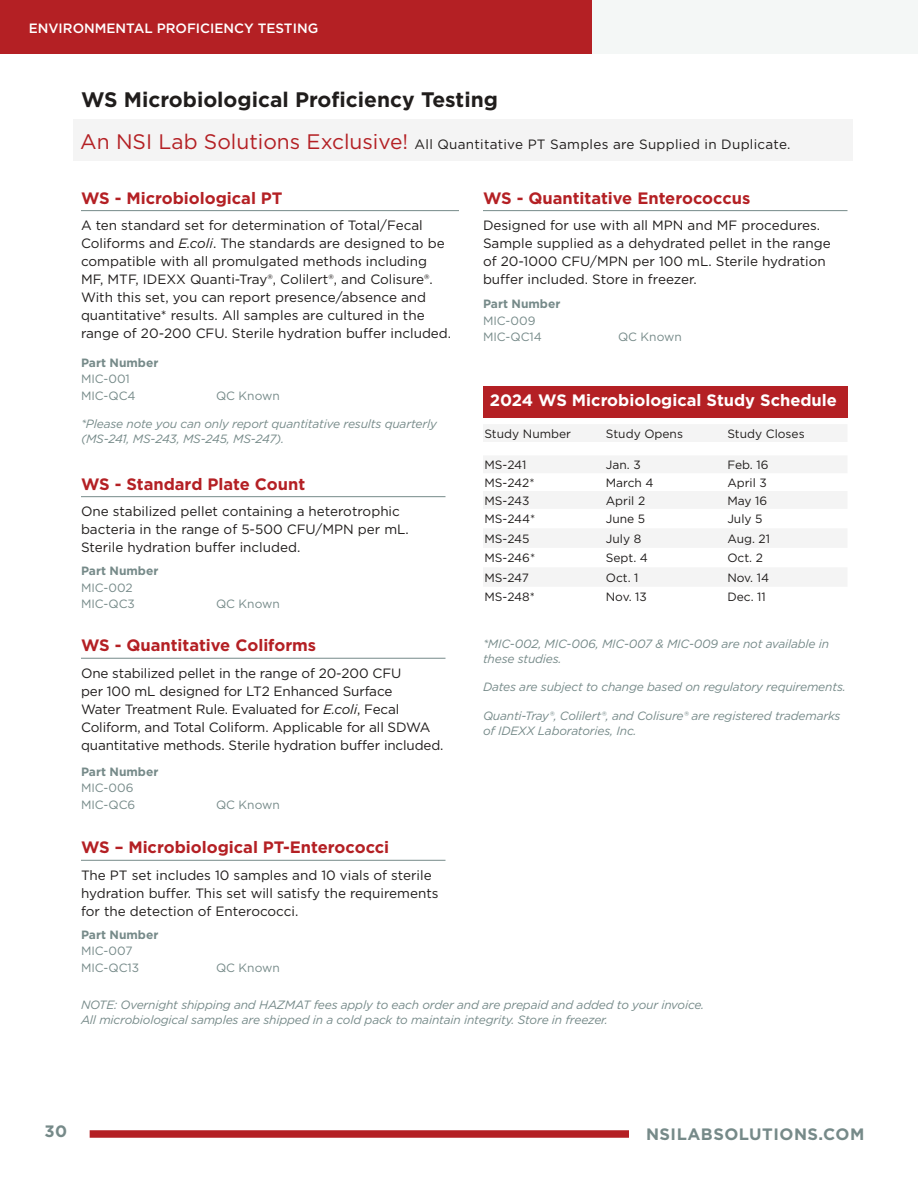
<style>
.page{position:relative;width:918px;height:1188px;background:#fff}
.page>*{position:absolute;margin:0;border:0;box-sizing:border-box;transform-origin:0 0}
.t1{font:700 21px "Gotham";color:#201d1c}
.t2{font:700 16.5px "Gotham";color:#b42024}
.t3{font:700 16.5px "Gotham";color:#fff}
.t4{font:700 16.5px "Gotham";letter-spacing:.03em;color:#768a89}
.t5{font:13.5px/18px "Gotham";color:#201d1c}
.t6{font:13.5px "Gotham";letter-spacing:.02em;color:#201d1c}
.t7{font:500 13.5px "Gotham";color:#fff}
.t8{font:italic 12px/15px "Gotham";letter-spacing:-.015em;color:#768a89}
.t9{font:12px "Gotham";color:#201d1c}
.t10{font:12px/16.5px "Gotham";color:#768a89}
.t11{font:700 12px "Gotham";color:#768a89}
.s1{font-size:21px;color:#b42024}
.s2{font-style:italic}
</style>
<div class="page">
<div style="left:0;top:0;width:918px;height:54px;background:#f4f7f6"></div>
<div style="left:0;top:0;width:592px;height:54px;background:#b42024"></div>
<div style="left:90px;top:1130px;width:539px;height:8px;background:#b42024"></div>
<hr style="left:81px;top:210px;width:378px;height:1px;background:#768a89">
<hr style="left:81px;top:496px;width:365px;height:1px;background:#768a89">
<hr style="left:81px;top:658px;width:365px;height:1px;background:#768a89">
<div style="left:483px;top:386px;width:365px;height:31px;background:#b42024"></div>
<svg style="left:483px;top:425px;width:364px;height:161px;fill:#f4f4f4"></svg>
<hr style="left:81px;top:860px;width:365px;height:1px;background:#768a89">
<hr style="left:483px;top:210px;width:365px;height:1px;background:#768a89">
<div style="left:74px;top:120px;width:780px;height:41px;background:#f4f4f4"></div>
<p class="t7" style="left:29px;top:19px;width:291px">ENVIRONMENTAL PROFICIENCY TESTING</p>
<h1 class="t1" style="left:81px;top:85px;width:418px">WS Microbiological Proficiency Testing</h1>
<p class="t6" style="left:80px;top:135px;width:712px"><span class="s1">An NSI Lab Solutions Exclusive!</span> All Quantitative PT Samples are Supplied in Duplicate.</p>
<p class="t2" style="left:81px;top:187px;width:203px">WS - Microbiological PT</p>
<p class="t5" style="left:81px;top:216px;width:372px">A ten standard set for determination of Total/Fecal Coliforms and <span class="s2">E.coli</span>. The standards are designed to be compatible with all promulgated methods including MF, MTF, IDEXX Quanti-Tray®, Colilert®, and Colisure®.<br>With this set, you can report presence/absence and quantitative* results. All samples are cultured in the range of 20-200 CFU. Sterile hydration buffer included.</p>
<p class="t11" style="left:81px;top:355px;width:79px">Part Number</p>
<p class="t10" style="left:81px;top:371px;width:56px">MIC-001<br>MIC-QC4</p>
<p class="t10" style="left:216px;top:387px;width:65px">QC Known</p>
<p class="t8" style="left:81px;top:416px;width:357px">*Please note you can only report quantitative results quarterly (MS-241, MS-243, MS-245, MS-247).</p>
<p class="t2" style="left:81px;top:473px;width:226px">WS - Standard Plate Count</p>
<p class="t5" style="left:81px;top:502px;width:329px">One stabilized pellet containing a heterotrophic bacteria in the range of 5-500 CFU/MPN per mL.<br>Sterile hydration buffer included.</p>
<p class="t11" style="left:81px;top:563px;width:79px">Part Number</p>
<p class="t10" style="left:81px;top:579px;width:55px">MIC-002<br>MIC-QC3</p>
<p class="t10" style="left:216px;top:595px;width:65px">QC Known</p>
<p class="t2" style="left:81px;top:634px;width:237px">WS - Quantitative Coliforms</p>
<p class="t5" style="left:81px;top:664px;width:364px">One stabilized pellet in the range of 20-200 CFU<br>per 100 mL designed for LT2 Enhanced Surface<br>Water Treatment Rule. Evaluated for <span class="s2">E.coli</span>, Fecal Coliform, and Total Coliform. Applicable for all SDWA quantitative methods. Sterile hydration buffer included.</p>
<p class="t11" style="left:81px;top:763px;width:79px">Part Number</p>
<p class="t10" style="left:81px;top:779px;width:56px">MIC-006<br>MIC-QC6</p>
<p class="t10" style="left:216px;top:796px;width:65px">QC Known</p>
<p class="t2" style="left:81px;top:836px;width:310px">WS – Microbiological PT-Enterococci</p>
<p class="t5" style="left:81px;top:866px;width:359px">The PT set includes 10 samples and 10 vials of sterile hydration buffer. This set will satisfy the requirements for the detection of Enterococci.</p>
<p class="t11" style="left:81px;top:926px;width:79px">Part Number</p>
<p class="t10" style="left:81px;top:942px;width:60px">MIC-007<br>MIC-QC13</p>
<p class="t10" style="left:216px;top:959px;width:65px">QC Known</p>
<p class="t2" style="left:483px;top:187px;width:269px">WS - Quantitative Enterococcus</p>
<p class="t5" style="left:483px;top:216px;width:349px">Designed for use with all MPN and MF procedures.<br>Sample supplied as a dehydrated pellet in the range of 20-1000 CFU/MPN per 100 mL. Sterile hydration buffer included. Store in freezer.</p>
<p class="t11" style="left:483px;top:296px;width:79px">Part Number</p>
<p class="t10" style="left:483px;top:312px;width:60px">MIC-009<br>MIC-QC14</p>
<p class="t10" style="left:618px;top:329px;width:65px">QC Known</p>
<p class="t3" style="left:490px;top:389px;width:349px">2024 WS Microbiological Study Schedule</p>
<p class="t9" style="left:484px;top:426px;width:88px">Study Number</p>
<p class="t9" style="left:606px;top:426px;width:79px">Study Opens</p>
<p class="t9" style="left:727px;top:426px;width:79px">Study Closes</p>
<p class="t9" style="left:484px;top:457px;width:43px">MS-241</p>
<p class="t9" style="left:606px;top:457px;width:36px">Jan. 3</p>
<p class="t9" style="left:727px;top:457px;width:43px">Feb. 16</p>
<p class="t9" style="left:484px;top:475px;width:52px">MS-242*</p>
<p class="t9" style="left:606px;top:475px;width:49px">March 4</p>
<p class="t9" style="left:727px;top:475px;width:41px">April 3</p>
<p class="t9" style="left:484px;top:493px;width:47px">MS-243</p>
<p class="t9" style="left:606px;top:493px;width:41px">April 2</p>
<p class="t9" style="left:727px;top:493px;width:41px">May 16</p>
<p class="t9" style="left:484px;top:511px;width:53px">MS-244*</p>
<p class="t9" style="left:606px;top:511px;width:41px">June 5</p>
<p class="t9" style="left:727px;top:511px;width:37px">July 5</p>
<p class="t9" style="left:484px;top:531px;width:47px">MS-245</p>
<p class="t9" style="left:606px;top:531px;width:37px">July 8</p>
<p class="t9" style="left:727px;top:531px;width:44px">Aug. 21</p>
<p class="t9" style="left:484px;top:550px;width:52px">MS-246*</p>
<p class="t9" style="left:606px;top:550px;width:44px">Sept. 4</p>
<p class="t9" style="left:727px;top:550px;width:37px">Oct. 2</p>
<p class="t9" style="left:484px;top:570px;width:46px">MS-247</p>
<p class="t9" style="left:606px;top:570px;width:34px">Oct. 1</p>
<p class="t9" style="left:727px;top:570px;width:43px">Nov. 14</p>
<p class="t9" style="left:484px;top:589px;width:52px">MS-248*</p>
<p class="t9" style="left:606px;top:589px;width:43px">Nov. 13</p>
<p class="t9" style="left:727px;top:589px;width:40px">Dec. 11</p>
<p class="t8" style="left:483px;top:636px;width:348px">*MIC-002, MIC-006, MIC-007 &amp; MIC-009 are not available in these studies.</p>
<p class="t8" style="left:483px;top:679px;width:364px">Dates are subject to change based on regulatory requirements.</p>
<p class="t8" style="left:483px;top:708px;width:359px">Quanti-Tray®, Colilert®, and Colisure® are registered trademarks of IDEXX Laboratories, Inc.</p>
<p class="t8" style="left:81px;top:997px;width:625px">NOTE: Overnight shipping and HAZMAT fees apply to each order and are prepaid and added to your invoice.<br>All microbiological samples are shipped in a cold pack to maintain integrity. Store in freezer.</p>
<p class="t4" style="left:44px;top:1120px;width:24px">30</p>
<p class="t4" style="left:646px;top:1123px;width:220px">NSILABSOLUTIONS.COM</p>
</div>
